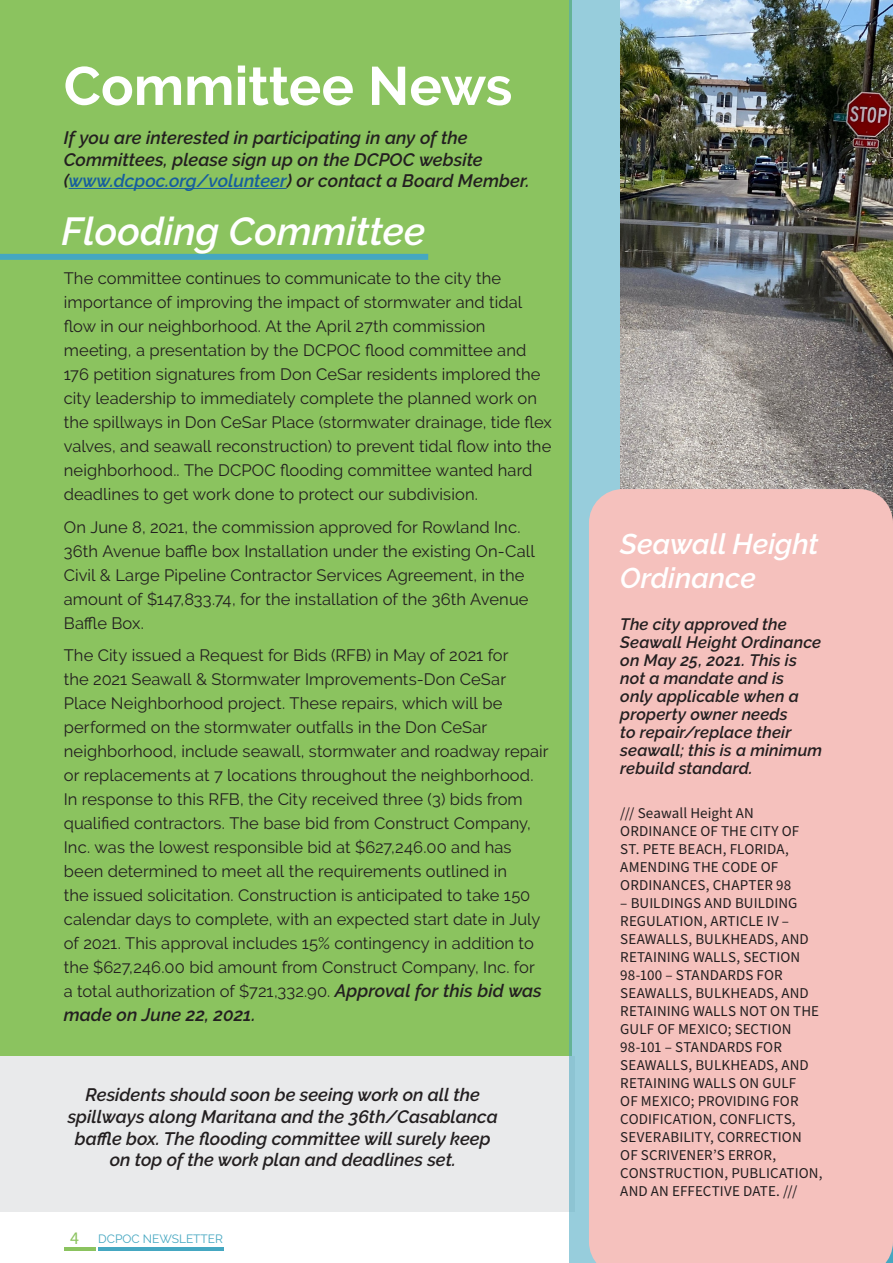
<style>
.page{position:relative;width:893px;height:1263px;background:#fff}
.page>*{position:absolute;margin:0;border:0;box-sizing:border-box;transform-origin:0 0}
.aryticle_title{font:700 54px "Raleway";color:#fff}
.aryticle_title-2{font:italic 600 39px "Raleway";color:#fff}
.body_text{font:italic 600 28.5px/34.2px "Raleway";color:#fff}
.body_text-2{font:italic 600 18px/21.6px "Raleway";color:#231f20;text-align:center}
.body_text-3{font:16.5px/24px "Raleway";letter-spacing:.005em;color:#231f20}
.body_text-4{font:italic 600 16.5px/18px "Raleway";letter-spacing:.01em;color:#231f20}
.body_text-5{font:15px/18px "Source Sans Pro";letter-spacing:.005em;color:#231f20}
.t1{font:12px "Raleway";color:#45a7c1}
.s1{color:#175d9e}
.s2{font-weight:600;font-style:italic;font-size:18px}
.s3{font-family:"Source Sans Pro";font-size:18px;color:#8bc35f}
</style>
<div class="page">
<div style="left:0;top:0;width:571px;height:1212px;background:#8bc35f"></div>
<div style="left:0;top:254px;width:428px;height:6px;background:#45a7c1"></div>
<div style="left:0;top:1056px;width:574px;height:156px;background:#e9eaeb"></div>
<div style="left:570px;top:0;width:52px;height:1263px;background:#97cddc"></div>
<hr style="left:69px;top:188px;width:218px;height:1px;background:#175d9e">
<img style="left:621px;top:0;width:272px;height:489px">
<hr style="left:64px;top:1247px;width:32px;height:4px;background:#8bc35f">
<hr style="left:98px;top:1247px;width:125px;height:4px;background:#45a7c1">
<div style="left:589px;top:489px;width:304px;height:774px;background:#f5c1bd"></div>
<p class="aryticle_title" style="left:64px;top:55px;width:450px">Committee News</p>
<p class="body_text-2" style="left:64px;top:127px;width:467px;text-align:left">If you are interested in participating in any of the<br>Committees, please sign up on the DCPOC website (<span class="s1">www.dcpoc.org/volunteer</span>) or contact a Board Member.</p>
<p class="aryticle_title-2" style="left:62px;top:209px;width:365px">Flooding Committee</p>
<p class="body_text-3" style="left:64px;top:266px;width:490px">The committee continues to communicate to the city the importance of improving the impact of stormwater and tidal flow in our neighborhood. At the April 27th commission meeting, a presentation by the DCPOC flood committee and 176 petition signatures from Don CeSar residents implored the city leadership to immediately complete the planned work on the spillways in Don CeSar Place (stormwater drainage, tide flex valves, and seawall reconstruction) to prevent tidal flow into the neighborhood.. The DCPOC flooding committee wanted hard deadlines to get work done to protect our subdivision.</p>
<p class="body_text-3" style="left:64px;top:515px;width:473px">On June 8, 2021, the commission approved for Rowland Inc.<br>36th Avenue baffle box Installation under the existing On-Call Civil &amp; Large Pipeline Contractor Services Agreement, in the amount of $147,833.74, for the installation of the 36th Avenue Baffle Box.</p>
<p class="body_text-3" style="left:64px;top:643px;width:486px">The City issued a Request for Bids (RFB) in May of 2021 for<br>the 2021 Seawall &amp; Stormwater Improvements-Don CeSar Place Neighborhood project. These repairs, which will be performed on the stormwater outfalls in the Don CeSar neighborhood, include seawall, stormwater and roadway repair or replacements at 7 locations throughout the neighborhood.<br>In response to this RFB, the City received three (3) bids from qualified contractors. The base bid from Construct Company, Inc. was the lowest responsible bid at $627,246.00 and has been determined to meet all the requirements outlined in<br>the issued solicitation. Construction is anticipated to take 150 calendar days to complete, with an expected start date in July of 2021. This approval includes 15% contingency in addition to the $627,246.00 bid amount from Construct Company, Inc. for<br>a total authorization of $721,332.90. <span class="s2">Approval for this bid was</span></p>
<p class="body_text-2" style="left:64px;top:1004px;width:193px">made on June 22, 2021.</p>
<p class="body_text-2" style="left:68px;top:1084px;width:432px">Residents should soon be seeing work on all the spillways along Maritana and the 36th/Casablanca baffle box. The flooding committee will surely keep on top of the work plan and deadlines set.</p>
<p class="t1" style="left:70px;top:1231px;width:154px"><span class="s3">4</span> DCPOC NEWSLETTER</p>
<p class="body_text" style="left:620px;top:526px;width:200px">Seawall Height<br>Ordinance</p>
<p class="body_text-4" style="left:620px;top:615px;width:203px">The city approved the<br>Seawall Height Ordinance on May 25, 2021. This is not a mandate and is<br>only applicable when a property owner needs<br>to repair/replace their seawall; this is a minimum rebuild standard.</p>
<p class="body_text-5" style="left:620px;top:805px;width:181px">/// Seawall Height AN<br>ORDINANCE OF THE CITY OF<br>ST. PETE BEACH, FLORIDA,<br>AMENDING THE CODE OF<br>ORDINANCES, CHAPTER 98</p>
<p class="body_text-5" style="left:620px;top:895px;width:204px">– BUILDINGS AND BUILDING<br>REGULATION, ARTICLE IV –<br>SEAWALLS, BULKHEADS, AND<br>RETAINING WALLS, SECTION<br>98-100 – STANDARDS FOR<br>SEAWALLS, BULKHEADS, AND<br>RETAINING WALLS NOT ON THE<br>GULF OF MEXICO; SECTION<br>98-101 – STANDARDS FOR<br>SEAWALLS, BULKHEADS, AND<br>RETAINING WALLS ON GULF<br>OF MEXICO; PROVIDING FOR<br>CODIFICATION, CONFLICTS,<br>SEVERABILITY, CORRECTION<br>OF SCRIVENER’S ERROR,<br>CONSTRUCTION, PUBLICATION,<br>AND AN EFFECTIVE DATE. ///</p>
</div>
